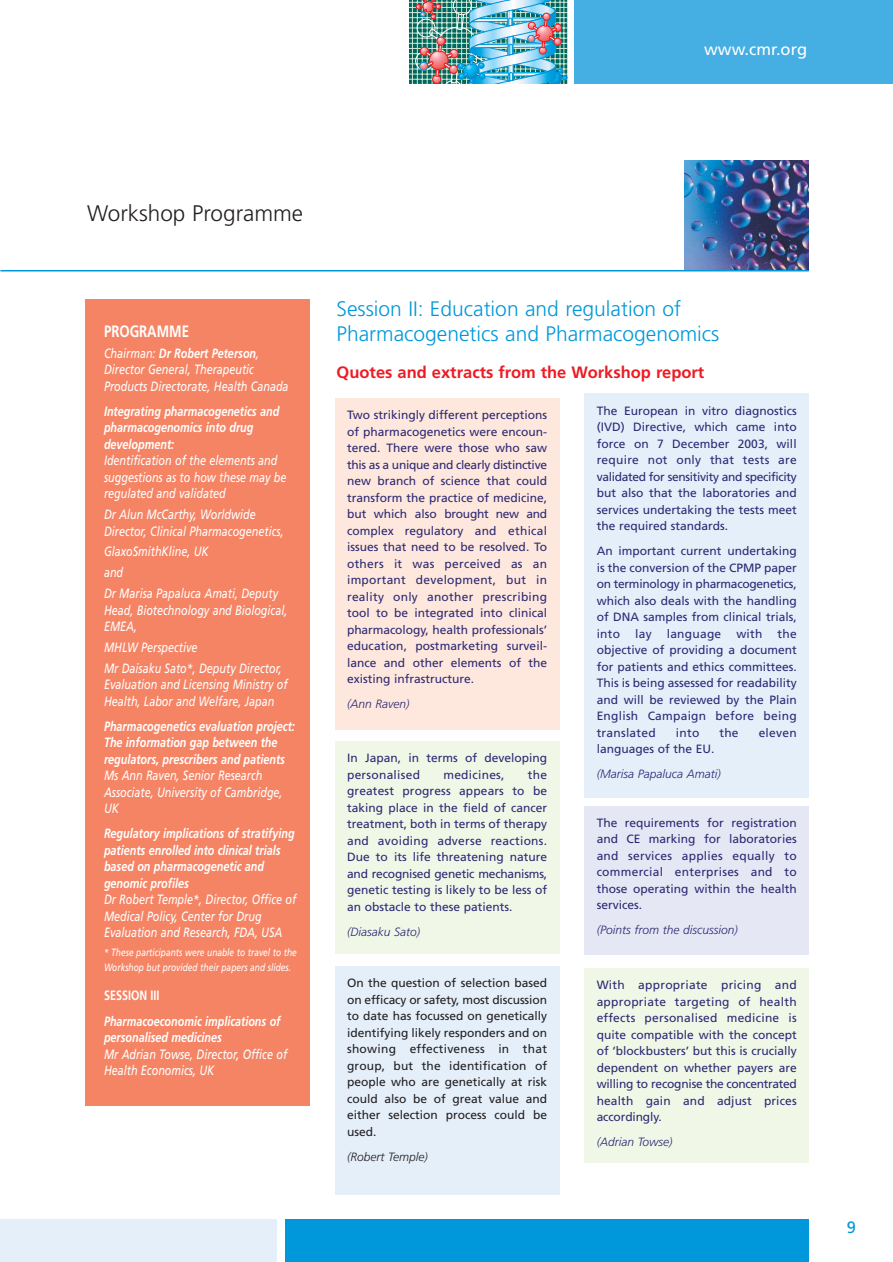
<style>
.page{position:relative;width:893px;height:1262px;background:#fff}
.page>*{position:absolute;margin:0;border:0;box-sizing:border-box;transform-origin:0 0}
.t1{font:300 22.5px "Frutiger";color:#231f20}
.t2{font:300 21px/25.2px "Frutiger";color:#0098da}
.t3{font:700 16.5px "Frutiger";color:#ed1c24}
.t4{font:16.5px "Frutiger";color:#fff}
.t5{font:700 16.5px "Frutiger";color:#fff;scale:.8 1}
.t6{font:16.5px "Frutiger";color:#0098da}
.t7{font:italic 13.5px/16.5px "Frutiger";color:#fff;scale:.8 1}
.t8{font:italic 700 13.5px/16.5px "Frutiger";color:#fff;scale:.8 1}
.t9{font:700 13.5px "Frutiger";color:#fff;scale:.8 1}
.t10{font:12px/16.5px "Frutiger";color:#2c2974;text-align:justify}
.t11{font:12px/16.5px "Frutiger";color:#231f20;text-align:justify}
.t12{font:italic 300 12px "Frutiger";color:#2c2974}
.t13{font:12px "Frutiger";letter-spacing:.02em;color:#2c2974}
.t14{font:italic 300 12px "Frutiger";color:#231f20}
.t15{font:italic 10.5px/14.9px "Frutiger";color:#fff;scale:.8 1}
.s1{font-weight:700}
</style>
<div class="page">
<img style="left:410px;top:0;width:157px;height:84px">
<img style="left:684px;top:160px;width:124px;height:110px">
<div style="left:574px;top:0;width:318px;height:84px;background:#45aee3"></div>
<div style="left:285px;top:1219px;width:523px;height:43px;background:#0098da"></div>
<div style="left:0;top:1219px;width:277px;height:43px;background:#e4effa"></div>
<hr style="left:0;top:270px;width:808px;height:1px;background:#0098da">
<div style="left:85px;top:300px;width:224px;height:806px;background:#f58465"></div>
<div style="left:335px;top:398px;width:224px;height:331px;background:#fee7dc"></div>
<div style="left:335px;top:741px;width:224px;height:213px;background:#f0f7e7"></div>
<div style="left:584px;top:394px;width:224px;height:404px;background:#e4effa"></div>
<div style="left:584px;top:805px;width:224px;height:149px;background:#e6e7f4"></div>
<div style="left:335px;top:966px;width:224px;height:228px;background:#e4effa"></div>
<div style="left:584px;top:968px;width:224px;height:194px;background:#f0f7e7"></div>
<h3 class="t4" style="left:704px;top:43px;width:104px">www.cmr.org</h3>
<h1 class="t1" style="left:87px;top:204px;width:218px">Workshop Programme</h1>
<h3 class="t5" style="left:104px;top:325px;width:108px">PROGRAMME</h3>
<p class="t7" style="left:104px;top:346px;width:232px">Chairman: <span class="s1">Dr Robert Peterson</span>,<br>Director General, Therapeutic<br>Products Directorate, Health Canada</p>
<p class="t8" style="left:104px;top:404px;width:220px">Integrating pharmacogenetics and pharmacogenomics into drug development:</p>
<p class="t7" style="left:104px;top:453px;width:230px">Identification of the elements and suggestions as to how these may be regulated and validated</p>
<p class="t7" style="left:104px;top:507px;width:226px">Dr Alun McCarthy, Worldwide<br>Director, Clinical Pharmacogenetics,</p>
<p class="t7" style="left:104px;top:542px;width:219px;line-height:20.7px">GlaxoSmithKline, UK<br>and<br>Dr Marisa Papaluca Amati, Deputy</p>
<p class="t7" style="left:104px;top:602px;width:231px">Head, Biotechnology and Biological,<br>EMEA,</p>
<p class="t7" style="left:104px;top:638px;width:224px;line-height:20.7px">MHLW Perspective<br>Mr Daisaku Sato*, Deputy Director,</p>
<p class="t7" style="left:104px;top:677px;width:231px">Evaluation and Licensing Ministry of<br>Health, Labor and Welfare, Japan</p>
<p class="t8" style="left:104px;top:718px;width:240px">Pharmacogenetics evaluation project:<br>The information gap between the regulators, prescribers and patients</p>
<p class="t7" style="left:104px;top:768px;width:225px">Ms Ann Raven, Senior Research<br>Associate, University of Cambridge,<br>UK</p>
<p class="t8" style="left:104px;top:826px;width:240px">Regulatory implications of stratifying patients enrolled into clinical trials based on pharmacogenetic and genomic profiles</p>
<p class="t7" style="left:104px;top:892px;width:242px">Dr Robert Temple*, Director, Office of<br>Medical Policy, Center for Drug<br>Evaluation and Research, FDA, USA</p>
<p class="t15" style="left:104px;top:946px;width:242px">* These participants were unable to travel to the<br>Workshop but provided their papers and slides.</p>
<p class="t9" style="left:104px;top:990px;width:71px">SESSION III</p>
<p class="t8" style="left:104px;top:1013px;width:222px">Pharmacoeconomic implications of personalised medicines</p>
<p class="t7" style="left:104px;top:1046px;width:230px">Mr Adrian Towse, Director, Office of<br>Health Economics, UK</p>
<h2 class="t2" style="left:336px;top:297px;width:384px">Session II: Education and regulation of<br>Pharmacogenetics and Pharmacogenomics</h2>
<h3 class="t3" style="left:336px;top:366px;width:369px">Quotes and extracts from the Workshop report</h3>
<p class="t10" style="left:347px;top:408px;width:201px">Two strikingly different perceptions of pharmacogenetics were encoun&shy;tered. There were those who saw this as a unique and clearly distinctive new branch of science that could transform the practice of medicine, but which also brought new and complex regulatory and ethical issues that need to be resolved. To others it was perceived as an important development, but in reality only another prescribing tool to be integrated into clinical pharmacology, health professionals’ education, postmarketing surveil&shy;lance and other elements of the existing infrastructure.</p>
<p class="t12" style="left:347px;top:699px;width:64px">(Ann Raven)</p>
<p class="t10" style="left:347px;top:750px;width:201px">In Japan, in terms of developing personalised</p>
<p class="t10" style="left:347px;top:767px;width:201px;text-indent:181px">the greatest progress appears to be taking place in the field of cancer treatment, both in terms of therapy and avoiding adverse reactions.<br>Due to its life threatening nature and recognised genetic mechanisms, genetic testing is likely to be less of an obstacle to these patients.</p>
<p class="t12" style="left:347px;top:926px;width:75px">(Diasaku Sato)</p>
<p class="t13" style="left:443px;top:769px;width:63px">medicines,</p>
<p class="t11" style="left:347px;top:975px;width:201px">On the question of selection based on efficacy or safety, most discussion to date has focussed on genetically identifying likely responders and on showing effectiveness in that group, but the identification of people who are genetically at risk could also be of great value and either selection process could be used.</p>
<p class="t14" style="left:347px;top:1151px;width:82px">(Robert Temple)</p>
<p class="t10" style="left:596px;top:403px;width:201px">The European in vitro diagnostics (IVD) Directive, which came into force on 7 December 2003, will require not only that tests are validated for sensitivity and specificity but also that the laboratories and services undertaking the tests meet the required standards.</p>
<p class="t10" style="left:596px;top:544px;width:201px">An important current undertaking is the conversion of the CPMP paper on terminology in pharmacogenetics, which also deals with the handling of DNA samples from clinical trials, into</p>
<p class="t10" style="left:596px;top:626px;width:201px;text-indent:181px">the objective of providing a document for patients and ethics committees.<br>This is being assessed for readability and will be reviewed by the Plain English Campaign before being translated</p>
<p class="t10" style="left:635px;top:626px;width:18px">lay</p>
<p class="t13" style="left:666px;top:629px;width:56px">language</p>
<p class="t10" style="left:736px;top:626px;width:28px">with</p>
<p class="t10" style="left:675px;top:725px;width:25px">into</p>
<p class="t10" style="left:719px;top:725px;width:21px">the</p>
<p class="t10" style="left:758px;top:725px;width:40px">eleven</p>
<p class="t10" style="left:596px;top:742px;width:119px">languages of the EU.</p>
<p class="t12" style="left:596px;top:769px;width:125px">(Marisa Papaluca Amati)</p>
<p class="t10" style="left:596px;top:815px;width:201px">The requirements for registration and CE marking for laboratories and services applies equally to commercial enterprises and to those operating within the health services.</p>
<p class="t12" style="left:596px;top:925px;width:142px">(Points from the discussion)</p>
<p class="t10" style="left:596px;top:977px;width:201px">With appropriate pricing and appropriate targeting of health effects personalised medicine is quite compatible with the concept of ‘blockbusters’ but this is crucially dependent on whether payers are willing to recognise the concentrated health gain and adjust prices accordingly.</p>
<p class="t12" style="left:596px;top:1137px;width:77px">(Adrian Towse)</p>
<h3 class="t6" style="left:846px;top:1220px;width:11px">9</h3>
</div>
